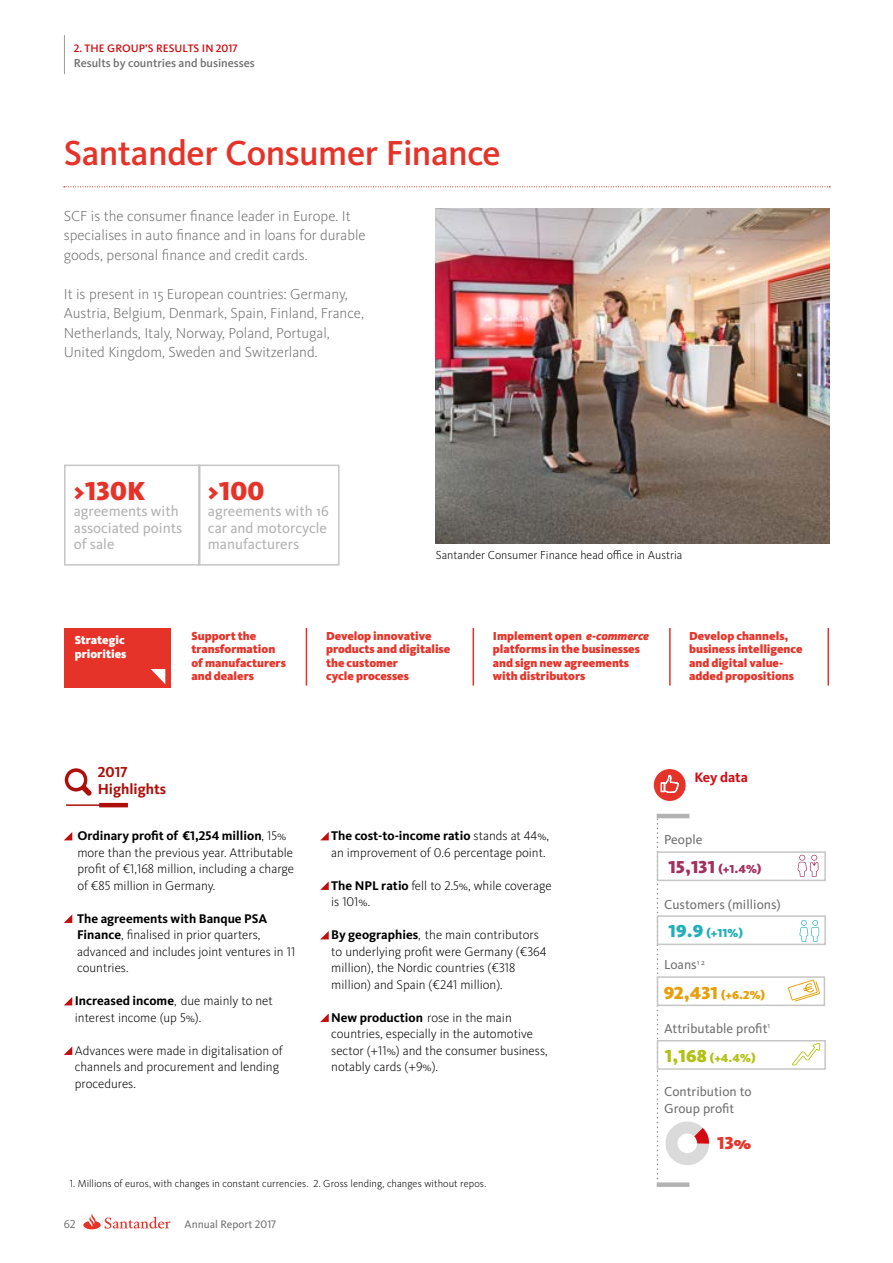
<style>
.page{position:relative;width:893px;height:1263px;background:#fff}
.page>*{position:absolute;margin:0;border:0;box-sizing:border-box;transform-origin:0 0}
._1_1_Título_en_color{font:500 36px "Kievit OT";letter-spacing:-.015em;color:#e63329}
.t1{font:900 27px "Kievit OT";color:#e63329}
.Gráfico_Concepto_201{font:900 18px "Kievit OT";color:#e63329}
.Entradilla_2º_nivel{font:300 15px/19.5px "Kievit OT";color:#706f6f}
.t2{font:15px/16.5px "Kievit OT";color:#b3b2b2}
.t3{font:700 15px "Kievit OT";color:#ae0f0a}
.Gráfico_Concepto_201-2{font:700 14.25px "Kievit OT";color:#d20a11}
.t4{font:13.5px/16.5px "Kievit OT";color:#706f6f}
.t5{font:300 13.05px/16.5px "Kievit OT";color:#000}
.t6{font:900 12px/13.5px "Kievit OT";color:#e63329}
.Pie_de_foto_Texto_20{font:300 12px "Kievit OT";color:#000}
.t7{font:500 12px "Kievit OT";color:#706f6f}
.t8{font:900 12px/13.5px "Kievit OT";color:#fff}
.t9{font:900 12px "Kievit OT";color:#a33060}
.t10{font:900 12px "Kievit OT";color:#e79e07}
.t11{font:900 12px "Kievit OT";color:#b1c111}
.t12{font:900 12px "Kievit OT";color:#21aebb}
.t13{font:12px "Kievit OT";color:#706f6f}
.t14{font:500 11.25px "Kievit OT";letter-spacing:.01em;color:#d20a11}
.t15{font:11.25px "Kievit OT";color:#706f6f}
.Nota_2017{font:300 10.5px "Kievit OT";letter-spacing:.005em;color:#000}
.s1{font-style:italic}
.s2{font-weight:700}
.s3{font-size:18px}
</style>
<div class="page">
<hr style="left:64px;top:35px;width:1px;height:39px;background:#9d9d9c">
<svg style="left:83px;top:1214px;width:87px;height:15px"></svg>
<svg style="left:64px;top:186px;width:766px;height:1px"></svg>
<svg style="left:64px;top:832px;width:8px;height:8px"></svg>
<svg style="left:64px;top:914px;width:8px;height:9px"></svg>
<svg style="left:64px;top:997px;width:8px;height:8px"></svg>
<svg style="left:64px;top:1047px;width:8px;height:8px"></svg>
<svg style="left:320px;top:832px;width:9px;height:8px"></svg>
<svg style="left:320px;top:881px;width:9px;height:9px"></svg>
<svg style="left:320px;top:931px;width:9px;height:8px"></svg>
<svg style="left:320px;top:1013px;width:9px;height:9px"></svg>
<img style="left:436px;top:208px;width:394px;height:335px">
<div style="left:64px;top:465px;width:136px;height:101px;border:2px solid #c6c6c6"></div>
<div style="left:198px;top:465px;width:142px;height:101px;border:2px solid #c6c6c6"></div>
<svg style="left:657px;top:818px;width:1px;height:362px"></svg>
<hr style="left:657px;top:814px;width:32px;height:4px;background:#b3b2b2">
<div style="left:657px;top:851px;width:169px;height:30px;border:2px solid #c6c6c6"></div>
<div style="left:657px;top:915px;width:169px;height:30px;border:2px solid #c6c6c6"></div>
<div style="left:657px;top:1040px;width:169px;height:30px;border:2px solid #c6c6c6"></div>
<div style="left:657px;top:976px;width:168px;height:30px;border:2px solid #c6c6c6"></div>
<div style="left:657px;top:1182px;width:32px;height:5px;background:#b3b2b2"></div>
<hr style="left:99px;top:803px;width:29px;height:4px;background:#ae0f0a">
<hr style="left:66px;top:804px;width:35px;height:2px;background:#ae0f0a">
<svg style="left:64px;top:768px;width:28px;height:28px"></svg>
<hr style="left:473px;top:628px;width:1px;height:57px;background:#e63329">
<hr style="left:306px;top:628px;width:1px;height:57px;background:#e63329">
<hr style="left:827px;top:628px;width:2px;height:57px;background:#e63329">
<hr style="left:669px;top:628px;width:2px;height:57px;background:#e63329">
<div style="left:64px;top:628px;width:106px;height:60px;background:#e63329"></div>
<svg style="left:151px;top:669px;width:14px;height:15px"></svg>
<div style="left:654px;top:769px;width:32px;height:32px;background:#e63329;border-radius:50%"></div>
<svg style="left:661px;top:771px;width:18px;height:22px"></svg>
<svg style="left:788px;top:979px;width:32px;height:22px"></svg>
<svg style="left:798px;top:855px;width:20px;height:22px"></svg>
<svg style="left:799px;top:920px;width:20px;height:22px"></svg>
<svg style="left:792px;top:1043px;width:28px;height:22px"></svg>
<svg style="left:665px;top:1121px;width:44px;height:44px"></svg>
<div style="left:677px;top:1133px;width:20px;height:20px;background:#fff;border-radius:50%"></div>
<p class="t14" style="left:74px;top:42px;width:166px">2. THE GROUP’S RESULTS IN 2017</p>
<p class="t7" style="left:74px;top:56px;width:183px">Results by countries and businesses</p>
<p class="_1_1_Título_en_color" style="left:64px;top:132px;width:438px">Santander Consumer Finance</p>
<p class="Entradilla_2º_nivel" style="left:64px;top:206px;width:303px">SCF is the consumer finance leader in Europe. It specialises in auto finance and in loans for durable goods, personal finance and credit cards.</p>
<p class="Entradilla_2º_nivel" style="left:64px;top:284px;width:302px">It is present in 15 European countries: Germany, Austria, Belgium, Denmark, Spain, Finland, France, Netherlands, Italy, Norway, Poland, Portugal, United Kingdom, Sweden and Switzerland.</p>
<p class="t1" style="left:74px;top:474px;width:73px">&gt;130K</p>
<p class="t2" style="left:74px;top:503px;width:110px">agreements with associated points of sale</p>
<p class="t1" style="left:208px;top:474px;width:58px">&gt;100</p>
<p class="t2" style="left:208px;top:503px;width:122px;text-align:justify">agreements with 16 car and motorcycle manufacturers</p>
<p class="Pie_de_foto_Texto_20" style="left:436px;top:548px;width:248px">Santander Consumer Finance head office in Austria</p>
<p class="t8" style="left:75px;top:633px;width:53px">Strategic priorities</p>
<p class="t6" style="left:191px;top:629px;width:96px">Support the transformation of manufacturers and dealers</p>
<p class="t6" style="left:326px;top:629px;width:126px">Develop innovative products and digitalise the customer<br>cycle processes</p>
<p class="t6" style="left:493px;top:629px;width:158px">Implement open <span class="s1">e-commerce </span>platforms in the businesses and sign new agreements with distributors</p>
<p class="t6" style="left:689px;top:629px;width:115px">Develop channels, business intelligence and digital value&shy;added propositions</p>
<p class="t3" style="left:98px;top:763px;width:31px">2017</p>
<p class="t3" style="left:98px;top:780px;width:70px">Highlights</p>
<p class="t5" style="left:77px;top:828px;width:218px"><span class="s2">Ordinary profit of €1,254 million</span>, 15% more than the previous year. Attributable profit of €1,168 million, including a charge of €85 million in Germany.</p>
<p class="t5" style="left:77px;top:910px;width:220px"><span class="s2">The agreements with Banque PSA<br>Finance</span>, finalised in prior quarters, advanced and includes joint ventures in 11 countries.</p>
<p class="t5" style="left:75px;top:993px;width:199px"><span class="s2">Increased income</span>, due mainly to net interest income (up 5%).</p>
<p class="t5" style="left:75px;top:1042px;width:209px">Advances were made in digitalisation of channels and procurement and lending procedures.</p>
<p class="t5" style="left:331px;top:828px;width:219px"><span class="s2">The cost-to-income ratio</span> stands at 44%, an improvement of 0.6 percentage point.</p>
<p class="t5" style="left:331px;top:877px;width:222px"><span class="s2">The NPL ratio</span> fell to 2.5%, while coverage is 101%.</p>
<p class="t5" style="left:331px;top:927px;width:217px"><span class="s2">By geographies</span>, the main contributors to underlying profit were Germany (€364 million), the Nordic countries (€318 million) and Spain (€241 million).</p>
<p class="t5" style="left:331px;top:1009px;width:218px"><span class="s2">New production</span> rose in the main countries, especially in the automotive sector (+11%) and the consumer business, notably cards (+9%).</p>
<p class="Nota_2017" style="left:70px;top:1177px;width:418px">1. Millions of euros, with changes in constant currencies. 2. Gross lending, changes without repos.</p>
<p class="t13" style="left:64px;top:1217px;width:14px">62</p>
<p class="t15" style="left:185px;top:1218px;width:93px">Annual Report 2017</p>
<p class="Gráfico_Concepto_201-2" style="left:694px;top:769px;width:55px">Key data</p>
<p class="t4" style="left:664px;top:831px;width:40px">People</p>
<p class="t9" style="left:669px;top:862px;width:94px"><span class="s3">15,131</span> (+1.4%)</p>
<p class="t4" style="left:664px;top:896px;width:118px">Customers (millions)</p>
<p class="t12" style="left:669px;top:926px;width:76px"><span class="s3">19.9</span> (+11%)</p>
<p class="t4" style="left:664px;top:956px;width:42px">Loans<sup>1</sup> <sup>2</sup></p>
<p class="t10" style="left:664px;top:987px;width:103px"><span class="s3">92,431</span> (+6.2%)</p>
<p class="t4" style="left:664px;top:1019px;width:107px">Attributable profit<sup>1</sup></p>
<p class="t11" style="left:665px;top:1050px;width:92px"><span class="s3">1,168</span> (+4.4%)</p>
<p class="t4" style="left:664px;top:1083px;width:89px">Contribution to<br>Group profit</p>
<p class="Gráfico_Concepto_201" style="left:717px;top:1132px;width:36px">13%</p>
</div>
